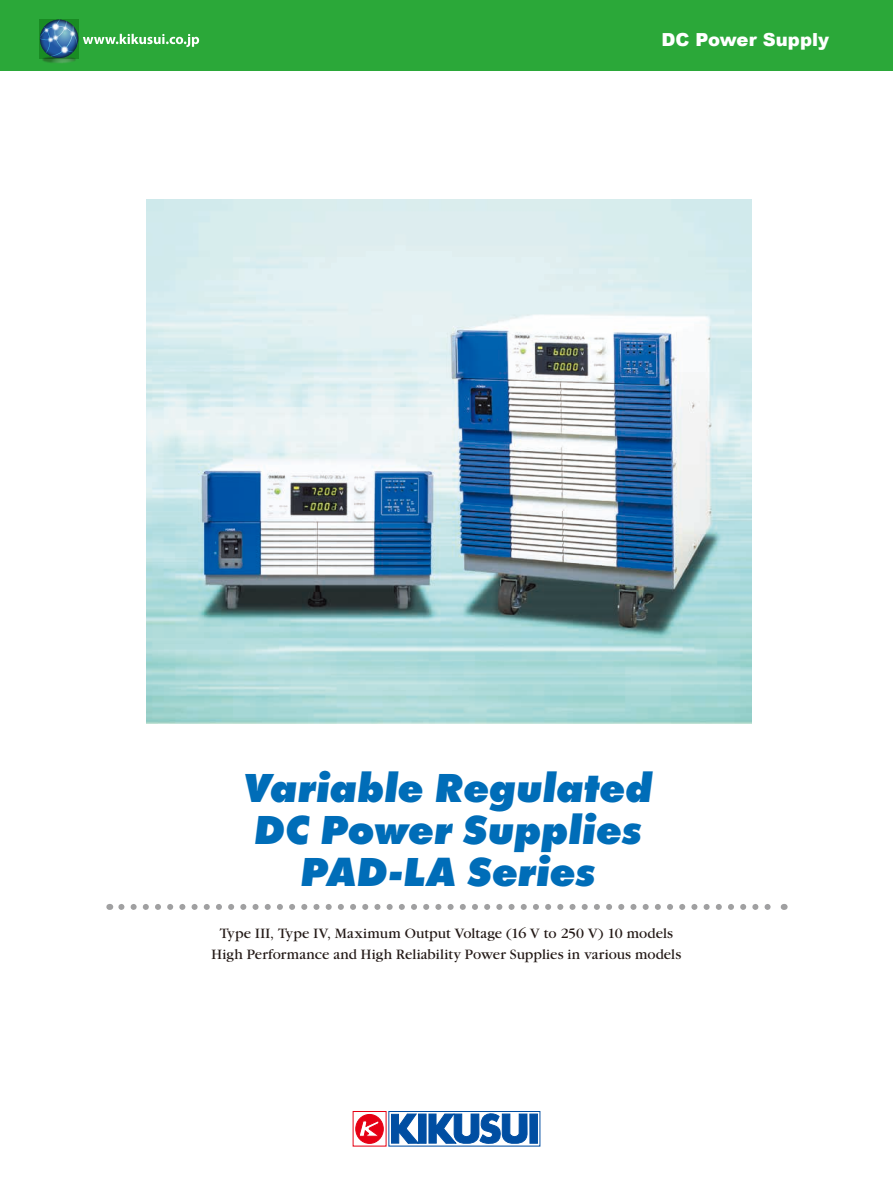
<style>
.page{position:relative;width:893px;height:1191px;background:#fff}
.page>*{position:absolute;margin:0;border:0;box-sizing:border-box;transform-origin:0 0}
.t1{font:italic 800 42px/42px "Futura T";color:#006db8;text-align:center}
.t2{font:900 18px "Arial";letter-spacing:.005em;color:#fff}
.t3{font:15px/21px "Garamond";letter-spacing:.005em;color:#231916;text-align:center}
</style>
<div class="page">
<svg style="left:355px;top:1114px;width:29px;height:30px"></svg>
<svg style="left:391px;top:1113px;width:147px;height:31px"></svg>
<div style="left:389px;top:1111px;width:151px;height:35px;border:1px solid #004ea2"></div>
<div style="left:356px;top:1114px;width:27px;height:29px;background:#e60013;border-radius:50%"></div>
<div style="left:356px;top:1114px;width:27px;height:29px;border:1px solid #e60013;border-radius:50%"></div>
<svg style="left:359px;top:1120px;width:20px;height:16px"></svg>
<div style="left:419px;top:1114px;width:7px;height:29px;background:#004ea2"></div>
<svg style="left:429px;top:1111px;width:98px;height:36px"></svg>
<div style="left:530px;top:1114px;width:7px;height:29px;background:#004ea2"></div>
<svg style="left:391px;top:1114px;width:28px;height:29px"></svg>
<div style="left:0;top:0;width:893px;height:71px;background:#2ba839"></div>
<svg style="left:121px;top:904px;width:650px;height:6px"></svg>
<img style="left:147px;top:200px;width:604px;height:523px">
<img style="left:39px;top:19px;width:40px;height:44px">
<svg style="left:83px;top:34px;width:116px;height:13px"></svg>
<p class="t2" style="left:661px;top:27px;width:169px">DC Power Supply</p>
<h1 class="t1" style="left:242px;top:767px;width:411px">Variable Regulated<br>DC Power Supplies<br>PAD-LA Series</h1>
<p class="t3" style="left:212px;top:923px;width:471px">Type III, Type IV, Maximum Output Voltage (16 V to 250 V) 10 models<br>High Performance and High Reliability Power Supplies in various models</p>
</div>
